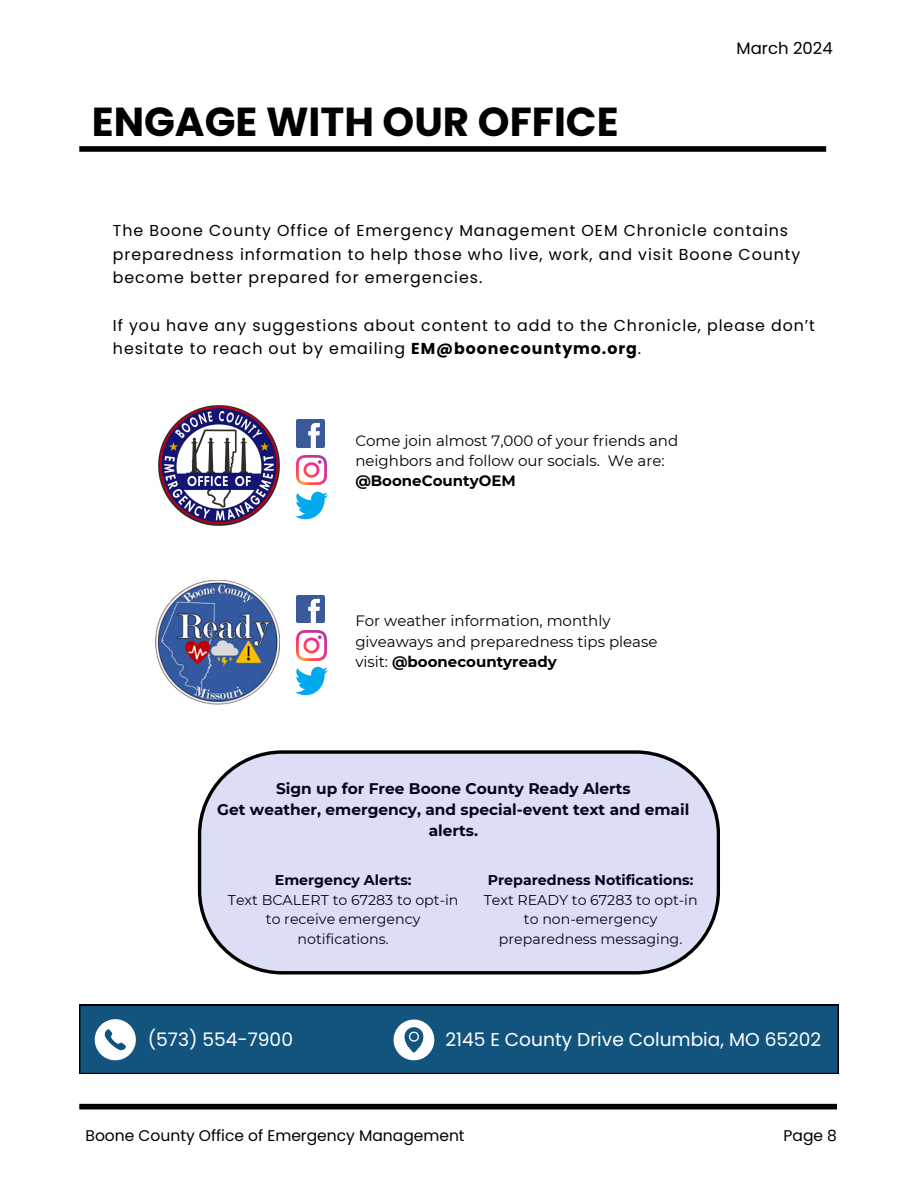
<style>
.page{position:relative;width:918px;height:1188px;background:#fff}
.page>*{position:absolute;margin:0;border:0;box-sizing:border-box;transform-origin:0 0}
.t1{font:700 40.5px "Poppins";color:#000}
.t2{font:18.6px "Poppins";color:#fff}
.t3{font:16.5px "Poppins";color:#000}
.t4{font:15.75px/23.7px "Poppins";letter-spacing:.06em;color:#000}
.t5{font:700 15.45px/21.3px "Montserrat";color:#000;text-align:center}
.t6{font:15.45px "Poppins";color:#000}
.t7{font:15px/20.2px "Montserrat";color:#000}
.t8{font:14.25px/19.5px "Montserrat";color:#000;text-align:center}
.s1{font-weight:700}
</style>
<div class="page">
<div style="left:79px;top:1005px;width:760px;height:69px;background:#13547e"></div>
<div style="left:79px;top:1104px;width:758px;height:5px;background:#000"></div>
<svg style="left:95px;top:1019px;width:41px;height:41px"></svg>
<svg style="left:394px;top:1020px;width:40px;height:40px"></svg>
<div style="left:79px;top:146px;width:747px;height:6px;background:#000"></div>
<img style="left:158px;top:405px;width:121px;height:121px">
<img style="left:156px;top:580px;width:123px;height:124px">
<img style="left:296px;top:491px;width:32px;height:29px">
<img style="left:297px;top:455px;width:29px;height:30px">
<img style="left:297px;top:420px;width:27px;height:27px">
<img style="left:296px;top:666px;width:32px;height:30px">
<img style="left:297px;top:631px;width:29px;height:29px">
<img style="left:297px;top:595px;width:27px;height:28px">
<svg style="left:198px;top:750px;width:522px;height:224px;background:#d2d5e9"></svg>
<p class="t1" style="left:92px;top:93px;width:528px">ENGAGE WITH OUR OFFICE</p>
<h2 class="t3" style="left:737px;top:37px;width:98px">March 2024</h2>
<h1 class="t4" style="left:113px;top:219px;width:689px">The Boone County Office of Emergency Management OEM Chronicle contains preparedness information to help those who live, work, and visit Boone County become better prepared for emergencies.</h1>
<p class="t4" style="left:113px;top:313px;width:704px">If you have any suggestions about content to add to the Chronicle, please don’t hesitate to reach out by emailing <span class="s1">EM@boonecountymo.org</span>.</p>
<p class="t7" style="left:355px;top:430px;width:324px">Come join almost 7,000 of your friends and neighbors and follow our socials. We are: <span class="s1">@BooneCountyOEM</span></p>
<p class="t7" style="left:355px;top:611px;width:304px">For weather information, monthly giveaways and preparedness tips please visit: <span class="s1">@boonecountyready</span></p>
<p class="t5" style="left:217px;top:777px;width:474px">Sign up for Free Boone County Ready Alerts<br>Get weather, emergency, and special-event text and email alerts.</p>
<p class="t8" style="left:484px;top:870px;width:216px"><span class="s1">Preparedness Notifications:<br></span>Text READY to 67283 to opt-in to non-emergency preparedness messaging.</p>
<p class="t8" style="left:228px;top:870px;width:232px"><span class="s1">Emergency Alerts:<br></span>Text BCALERT to 67283 to opt-in to receive emergency notifications.</p>
<p class="t2" style="left:148px;top:1026px;width:147px">(573) 554-7900</p>
<p class="t2" style="left:445px;top:1026px;width:377px">2145 E County Drive Columbia, MO 65202</p>
<p class="t6" style="left:86px;top:1125px;width:381px">Boone County Office of Emergency Management</p>
<p class="t6" style="left:784px;top:1125px;width:55px">Page 8</p>
</div>
